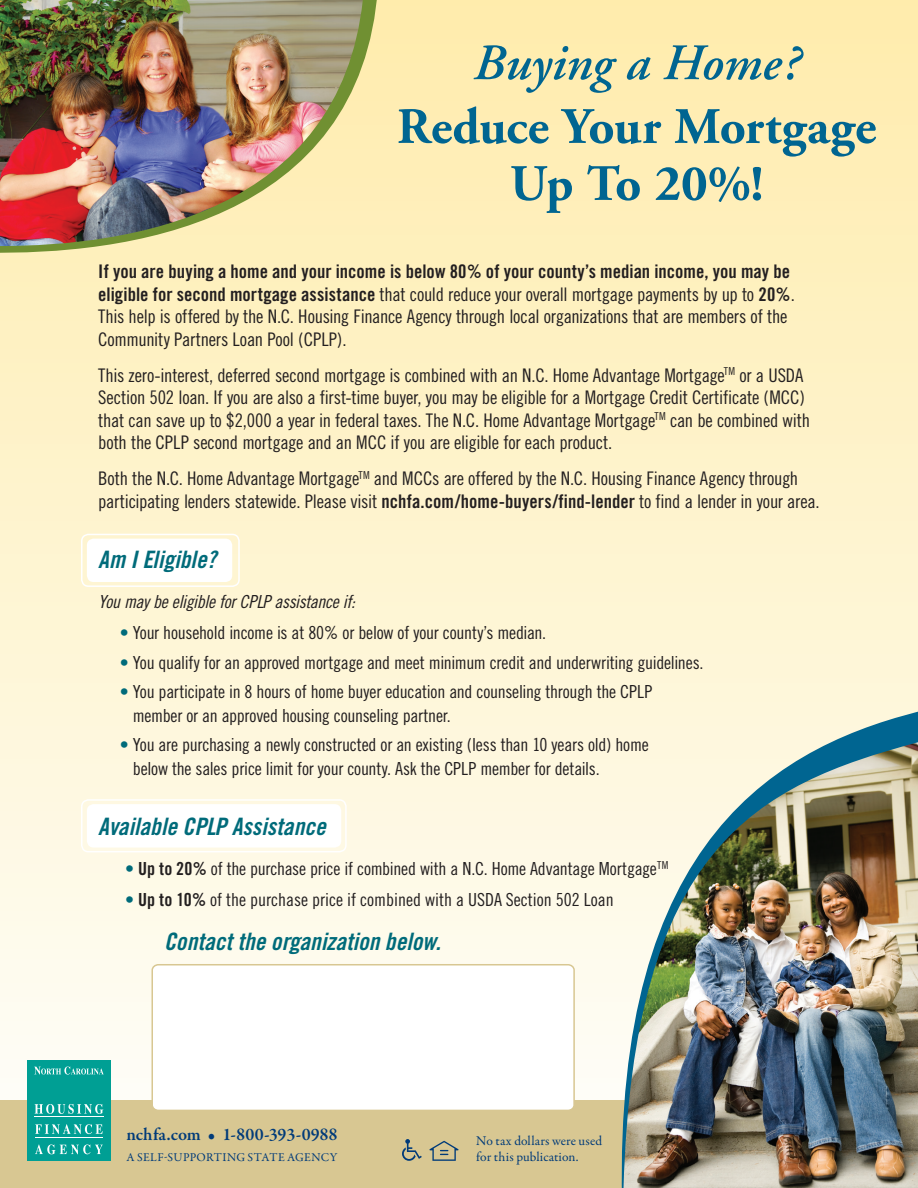
<style>
.page{position:relative;width:918px;height:1188px;background:#fff}
.page>*{position:absolute;margin:0;border:0;box-sizing:border-box;transform-origin:0 0}
.t1{font:700 51px/57px "Adobe Garamond";color:#006591;text-align:center}
.t2{font:italic 600 51px "Adobe Garamond";letter-spacing:-.005em;color:#006591}
.t3{font:24px "Trade Gothic Bold Cond Twenty Obl";letter-spacing:.005em;color:#006b7a}
.t4{font:18.75px/22.5px "Trade Gothic Cond Eighteen";letter-spacing:-.015em;color:#231f20}
.t5{font:18.75px "Trade Gothic Bold Cond Twenty";color:#231f20}
.t6{font:18px/24px "Trade Gothic Cond Eighteen";letter-spacing:-.015em;color:#231f20}
.t7{font:18px "Trade Gothic Cond Eighteen Obl";letter-spacing:-.025em;color:#231f20}
.t8{font:600 18px "Garamond Premr Pro";letter-spacing:.005em;color:#013b79}
.t9{font:13.5px/16.2px "Garamond Premr Pro";letter-spacing:.01em;color:#013b79}
.t10{font:12px "Garamond Premr Pro";letter-spacing:.025em;color:#013b79}
.s1{font-family:"Trade Gothic Bold Cond Twenty"}
.s2{color:#006b7a}
</style>
<div class="page">
<div style="left:0;top:0;width:918px;height:1188px;background:linear-gradient(to bottom,#ffecab,#fefefc)"></div>
<div style="left:87px;top:804px;width:254px;height:44px;background:#fff;border-radius:7px"></div>
<div style="left:81px;top:799px;width:266px;height:53px;border:2px solid #fff;border-radius:7px"></div>
<div style="left:87px;top:539px;width:145px;height:43px;background:#fff;border-radius:7px"></div>
<div style="left:81px;top:534px;width:159px;height:53px;border:2px solid #fff;border-radius:7px"></div>
<div style="left:0;top:1100px;width:918px;height:88px;background:#d8c792"></div>
<svg style="left:0;top:0;width:378px;height:255px;background:#ebe1a6"></svg>
<img style="left:0;top:0;width:363px;height:246px">
<svg style="left:614px;top:708px;width:304px;height:480px;background:#e1e5d3"></svg>
<img style="left:624px;top:742px;width:294px;height:446px">
<div style="left:27px;top:1060px;width:84px;height:101px;background:#009f94"></div>
<svg style="left:34px;top:1067px;width:70px;height:8px"></svg>
<hr style="left:34px;top:1117px;width:70px;height:1px;background:#fff">
<svg style="left:35px;top:1104px;width:68px;height:10px"></svg>
<hr style="left:35px;top:1137px;width:68px;height:1px;background:#fff">
<svg style="left:35px;top:1124px;width:68px;height:10px"></svg>
<svg style="left:35px;top:1144px;width:68px;height:10px"></svg>
<svg style="left:402px;top:1139px;width:20px;height:22px"></svg>
<svg style="left:429px;top:1141px;width:30px;height:20px"></svg>
<div style="left:152px;top:965px;width:422px;height:145px;background:#fff;border-radius:6px"></div>
<div style="left:152px;top:964px;width:423px;height:147px;border:2px solid #d8c792;border-radius:6px"></div>
<h1 class="t2" style="left:473px;top:35px;width:328px">Buying a Home?</h1>
<h1 class="t1" style="left:397px;top:99px;width:481px">Reduce Your Mortgage<br>Up To 20%!</h1>
<p class="t5" style="left:98px;top:260px;width:693px">If you are buying a home and your income is below 80% of your county’s median income, you may be</p>
<p class="t4" style="left:98px;top:283px;width:698px"><span class="s1">eligible for second mortgage assistance</span> that could reduce your overall mortgage payments by up to <span class="s1">20%</span>.<br>This help is offered by the N.C. Housing Finance Agency through local organizations that are members of the<br>Community Partners Loan Pool (CPLP).</p>
<p class="t4" style="left:98px;top:364px;width:713px">This zero-interest, deferred second mortgage is combined with an N.C. Home Advantage Mortgage<sup>TM</sup> or a USDA Section 502 loan. If you are also a first-time buyer, you may be eligible for a Mortgage Credit Certificate (MCC) that can save up to $2,000 a year in federal taxes. The N.C. Home Advantage Mortgage<sup>TM</sup> can be combined with both the CPLP second mortgage and an MCC if you are eligible for each product.</p>
<p class="t4" style="left:98px;top:467px;width:723px">Both the N.C. Home Advantage Mortgage<sup>TM</sup> and MCCs are offered by the N.C. Housing Finance Agency through participating lenders statewide. Please visit <span class="s1">nchfa.com/home-buyers/find-lender</span> to find a lender in your area.</p>
<p class="t3" style="left:98px;top:545px;width:120px">Am I Eligible?</p>
<p class="t7" style="left:98px;top:591px;width:259px">You may be eligible for CPLP assistance if:</p>
<p class="t6" style="left:120px;top:621px;width:428px"><span class="s2">•</span> Your household income is at 80% or below of your county’s median.</p>
<p class="t6" style="left:120px;top:650px;width:585px"><span class="s2">•</span> You qualify for an approved mortgage and meet minimum credit and underwriting guidelines.</p>
<p class="t6" style="left:133px;top:679px;width:521px;text-indent:-13px"><span class="s2">•</span> You participate in 8 hours of home buyer education and counseling through the CPLP member or an approved housing counseling partner.</p>
<p class="t6" style="left:133px;top:733px;width:517px;text-indent:-13px"><span class="s2">•</span> You are purchasing a newly constructed or an existing (less than 10 years old) home below the sales price limit for your county. Ask the CPLP member for details.</p>
<p class="t3" style="left:98px;top:812px;width:229px">Available CPLP Assistance</p>
<p class="t6" style="left:125px;top:856px;width:545px"><span class="s2">•</span> <span class="s1">Up to 20%</span> of the purchase price if combined with a N.C. Home Advantage Mortgage<sup>TM</sup></p>
<p class="t6" style="left:125px;top:887px;width:490px"><span class="s2">•</span> <span class="s1">Up to 10%</span> of the purchase price if combined with a USDA Section 502 Loan</p>
<p class="t3" style="left:164px;top:927px;width:278px">Contact the organization below.</p>
<p class="t8" style="left:127px;top:1123px;width:213px">nchfa.com • 1-800-393-0988</p>
<p class="t10" style="left:127px;top:1150px;width:212px">A SELF-SUPPORTING STATE AGENCY</p>
<p class="t9" style="left:476px;top:1133px;width:128px">No tax dollars were used for this publication.</p>
</div>
